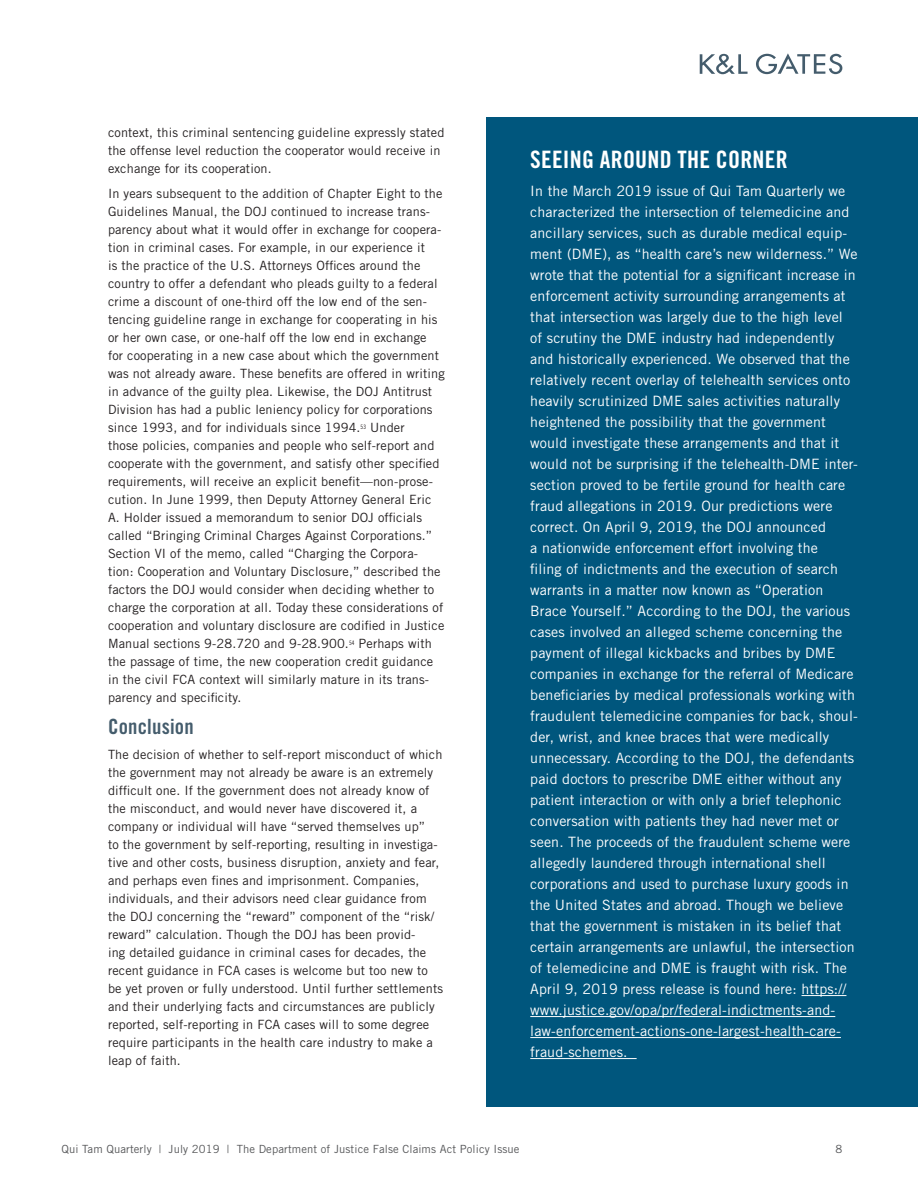
<style>
.page{position:relative;width:918px;height:1188px;background:#fff}
.page>*{position:absolute;margin:0;border:0;box-sizing:border-box;transform-origin:0 0}
.Main_Content{font:24px "Trade Gothic LT Std Bd Cn 20";letter-spacing:.01em;color:#fff}
.Main_Content-2{font:21px "Trade Gothic LT Std Bd Cn 20";letter-spacing:.01em;color:#445c6c}
.Main_Content-3{font:14.25px/21px "Trade Gothic LT Std";letter-spacing:.01em;color:#fff}
.Main_Content-4{font:12.75px/18px "Trade Gothic LT Std";letter-spacing:.01em;color:#231f20}
.t1{font:11.25px "Trade Gothic LT Std";letter-spacing:.01em;color:#57585a}
</style>
<div class="page">
<svg style="left:700px;top:54px;width:48px;height:20px"></svg>
<svg style="left:756px;top:53px;width:86px;height:21px"></svg>
<div style="left:486px;top:118px;width:432px;height:989px;background:#00567d"></div>
<hr style="left:802px;top:995px;width:44px;height:1px;background:#fff">
<hr style="left:530px;top:1016px;width:305px;height:1px;background:#fff">
<hr style="left:530px;top:1037px;width:311px;height:1px;background:#fff">
<hr style="left:530px;top:1058px;width:107px;height:1px;background:#fff">
<p class="Main_Content-4" style="left:108px;top:124px;width:338px">context, this criminal sentencing guideline expressly stated the offense level reduction the cooperator would receive in exchange for its cooperation.</p>
<p class="Main_Content-4" style="left:108px;top:185px;width:338px">In years subsequent to the addition of Chapter Eight to the Guidelines Manual, the DOJ continued to increase trans&shy;parency about what it would offer in exchange for coopera&shy;tion in criminal cases. For example, in our experience it<br>is the practice of the U.S. Attorneys Offices around the country to offer a defendant who pleads guilty to a federal crime a discount of one-third off the low end of the sen&shy;tencing guideline range in exchange for cooperating in his or her own case, or one-half off the low end in exchange for cooperating in a new case about which the government was not already aware. These benefits are offered in writing in advance of the guilty plea. Likewise, the DOJ Antitrust Division has had a public leniency policy for corporations since 1993, and for individuals since 1994.<sup>53</sup> Under<br>those policies, companies and people who self-report and cooperate with the government, and satisfy other specified requirements, will receive an explicit benefit—non-prose&shy;cution. In June 1999, then Deputy Attorney General Eric A. Holder issued a memorandum to senior DOJ officials called “Bringing Criminal Charges Against Corporations.” Section VI of the memo, called “Charging the Corpora&shy;tion: Cooperation and Voluntary Disclosure,” described the factors the DOJ would consider when deciding whether to charge the corporation at all. Today these considerations of cooperation and voluntary disclosure are codified in Justice Manual sections 9-28.720 and 9-28.900.<sup>54</sup> Perhaps with the passage of time, the new cooperation credit guidance in the civil FCA context will similarly mature in its trans&shy;parency and specificity.</p>
<p class="Main_Content-2" style="left:108px;top:714px;width:87px">Conclusion</p>
<p class="Main_Content-4" style="left:108px;top:745px;width:337px">The decision of whether to self-report misconduct of which the government may not already be aware is an extremely difficult one. If the government does not already know of the misconduct, and would never have discovered it, a company or individual will have “served themselves up”<br>to the government by self-reporting, resulting in investiga&shy;tive and other costs, business disruption, anxiety and fear, and perhaps even fines and imprisonment. Companies, individuals, and their advisors need clear guidance from the DOJ concerning the “reward” component of the “risk/ reward” calculation. Though the DOJ has been provid-<br>ing detailed guidance in criminal cases for decades, the recent guidance in FCA cases is welcome but too new to be yet proven or fully understood. Until further settlements and their underlying facts and circumstances are publicly reported, self-reporting in FCA cases will to some degree require participants in the health care industry to make a leap of faith.</p>
<p class="Main_Content" style="left:530px;top:145px;width:259px">SEEING AROUND THE CORNER</p>
<p class="Main_Content-3" style="left:530px;top:180px;width:329px">In the March 2019 issue of Qui Tam Quarterly we characterized the intersection of telemedicine and ancillary services, such as durable medical equip&shy;ment (DME), as “health care’s new wilderness.” We wrote that the potential for a significant increase in enforcement activity surrounding arrangements at that intersection was largely due to the high level of scrutiny the DME industry had independently and historically experienced. We observed that the relatively recent overlay of telehealth services onto heavily scrutinized DME sales activities naturally heightened the possibility that the government would investigate these arrangements and that it would not be surprising if the telehealth-DME inter&shy;section proved to be fertile ground for health care fraud allegations in 2019. Our predictions were correct. On April 9, 2019, the DOJ announced<br>a nationwide enforcement effort involving the<br>filing of indictments and the execution of search warrants in a matter now known as “Operation Brace Yourself.” According to the DOJ, the various cases involved an alleged scheme concerning the payment of illegal kickbacks and bribes by DME companies in exchange for the referral of Medicare beneficiaries by medical professionals working with fraudulent telemedicine companies for back, shoul&shy;der, wrist, and knee braces that were medically unnecessary. According to the DOJ, the defendants paid doctors to prescribe DME either without any patient interaction or with only a brief telephonic conversation with patients they had never met or seen. The proceeds of the fraudulent scheme were allegedly laundered through international shell corporations and used to purchase luxury goods in the United States and abroad. Though we believe that the government is mistaken in its belief that certain arrangements are unlawful, the intersection of telemedicine and DME is fraught with risk. The April 9, 2019 press release is found here: https:// www.justice.gov/opa/pr/federal-indictments-and&shy;law-enforcement-actions-one-largest-health-care&shy;fraud-schemes.</p>
<p class="t1" style="left:62px;top:1142px;width:460px">Qui Tam Quarterly | July 2019 | The Department of Justice False Claims Act Policy Issue</p>
<p class="t1" style="left:836px;top:1142px;width:8px">8</p>
</div>
